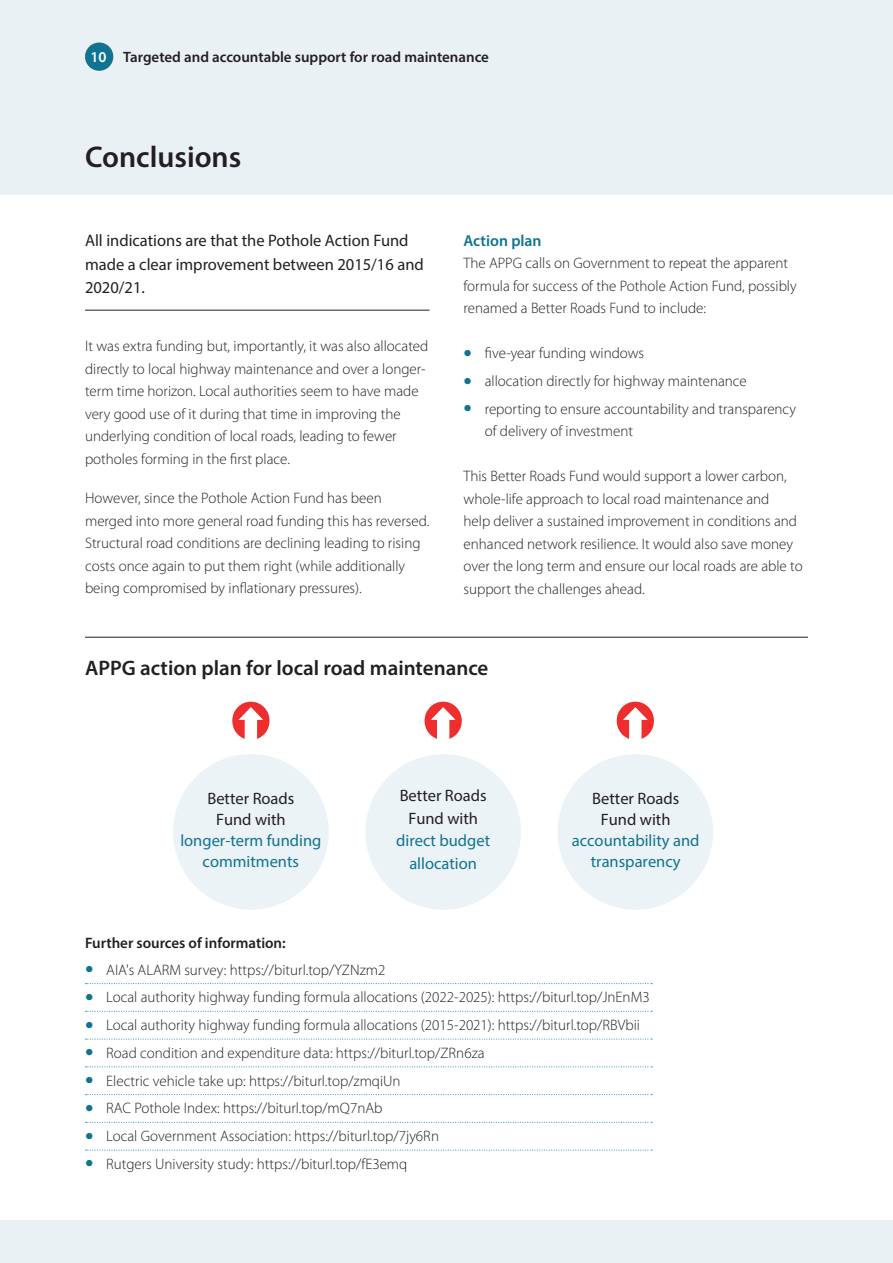
<style>
.page{position:relative;width:893px;height:1263px;background:#fff}
.page>*{position:absolute;margin:0;border:0;box-sizing:border-box;transform-origin:0 0}
.t1{font:600 30px "Myriad Pro";color:#231f20}
.t2{font:600 21px "Myriad Pro";color:#231f20}
.t3{font:16.65px/23.2px "Myriad Pro";color:#231f20}
.t4{font:16.5px/21px "Myriad Pro";color:#107391;text-align:center}
.t5{font:16.5px/21px "Myriad Pro";color:#231f20;text-align:center}
.t6{font:600 15.9px "Myriad Pro";color:#107391}
.t7{font:300 15.15px/22.5px "Myriad Pro";color:#231f20}
.t8{font:600 15.15px "Myriad Pro";color:#231f20}
.t9{font:600 15px "Myriad Pro";color:#231f20}
.s1{color:#fff}
.s2{font-weight:400;font-size:30.3px;color:#107391}
</style>
<div class="page">
<div style="left:0;top:0;width:893px;height:195px;background:#eaf1f5"></div>
<hr style="left:892px;top:0;width:1px;height:1263px;background:#107391">
<div style="left:0;top:1220px;width:893px;height:43px;background:#eaf1f5"></div>
<div style="left:85px;top:43px;width:28px;height:28px;background:#107391;border-radius:50%"></div>
<hr style="left:85px;top:310px;width:344px;height:1px;background:#231f20">
<svg style="left:86px;top:983px;width:566px;height:1px"></svg>
<svg style="left:86px;top:1011px;width:566px;height:1px"></svg>
<svg style="left:86px;top:1038px;width:566px;height:2px"></svg>
<svg style="left:86px;top:1066px;width:566px;height:1px"></svg>
<svg style="left:86px;top:1094px;width:566px;height:1px"></svg>
<svg style="left:86px;top:1122px;width:566px;height:1px"></svg>
<svg style="left:86px;top:1149px;width:566px;height:2px"></svg>
<div style="left:173px;top:754px;width:156px;height:156px;background:#ebf3f7;border-radius:50%"></div>
<div style="left:365px;top:754px;width:156px;height:156px;background:#ebf3f7;border-radius:50%"></div>
<div style="left:557px;top:754px;width:156px;height:156px;background:#ebf3f7;border-radius:50%"></div>
<svg style="left:232px;top:702px;width:37px;height:37px"></svg>
<svg style="left:617px;top:702px;width:37px;height:37px"></svg>
<svg style="left:425px;top:702px;width:37px;height:37px"></svg>
<hr style="left:85px;top:637px;width:723px;height:1px;background:#231f20">
<p class="t9" style="left:90px;top:47px;width:400px"><span class="s1">10</span> Targeted and accountable support for road maintenance</p>
<h1 class="t1" style="left:85px;top:138px;width:158px">Conclusions</h1>
<p class="t3" style="left:85px;top:229px;width:340px">All indications are that the Pothole Action Fund made a clear improvement between 2015/16 and<br>2020/21.</p>
<p class="t7" style="left:85px;top:335px;width:345px">It was extra funding but, importantly, it was also allocated directly to local highway maintenance and over a longer&shy;term time horizon. Local authorities seem to have made very good use of it during that time in improving the underlying condition of local roads, leading to fewer potholes forming in the first place.</p>
<p class="t7" style="left:85px;top:487px;width:346px">However, since the Pothole Action Fund has been merged into more general road funding this has reversed.<br>Structural road conditions are declining leading to rising costs once again to put them right (while additionally being compromised by inflationary pressures).</p>
<p class="t6" style="left:463px;top:230px;width:80px">Action plan</p>
<p class="t7" style="left:463px;top:252px;width:335px">The APPG calls on Government to repeat the apparent formula for success of the Pothole Action Fund, possibly renamed a Better Roads Fund to include:</p>
<p class="t7" style="left:463px;top:342px;width:182px"><span class="s2">•</span> five-year funding windows</p>
<p class="t7" style="left:463px;top:370px;width:285px"><span class="s2">•</span> allocation directly for highway maintenance</p>
<p class="t7" style="left:485px;top:397px;width:313px;text-indent:-21px"><span class="s2">•</span> reporting to ensure accountability and transparency of delivery of investment</p>
<p class="t7" style="left:463px;top:465px;width:341px">This Better Roads Fund would support a lower carbon, whole-life approach to local road maintenance and<br>help deliver a sustained improvement in conditions and enhanced network resilience. It would also save money over the long term and ensure our local roads are able to support the challenges ahead.</p>
<h2 class="t2" style="left:85px;top:654px;width:405px">APPG action plan for local road maintenance</h2>
<p class="t5" style="left:207px;top:787px;width:89px">Better Roads<br>Fund with</p>
<p class="t4" style="left:180px;top:829px;width:143px">longer-term funding commitments</p>
<p class="t5" style="left:400px;top:784px;width:89px;line-height:22.5px">Better Roads<br>Fund with</p>
<p class="t4" style="left:396px;top:829px;width:95px;line-height:22.5px">direct budget allocation</p>
<p class="t5" style="left:592px;top:787px;width:89px">Better Roads<br>Fund with</p>
<p class="t4" style="left:572px;top:829px;width:129px">accountability and transparency</p>
<p class="t8" style="left:85px;top:933px;width:202px">Further sources of information:</p>
<p class="t7" style="left:85px;top:958px;width:302px"><span class="s2">•</span> AIA's ALARM survey: https://biturl.top/YZNzm2</p>
<p class="t7" style="left:85px;top:986px;width:566px"><span class="s2">•</span> Local authority highway funding formula allocations (2022-2025): https://biturl.top/JnEnM3</p>
<p class="t7" style="left:85px;top:1013px;width:556px"><span class="s2">•</span> Local authority highway funding formula allocations (2015-2021): https://biturl.top/RBVbii</p>
<p class="t7" style="left:85px;top:1041px;width:401px"><span class="s2">•</span> Road condition and expenditure data: https://biturl.top/ZRn6za</p>
<p class="t7" style="left:85px;top:1069px;width:317px"><span class="s2">•</span> Electric vehicle take up: https://biturl.top/zmqiUn</p>
<p class="t7" style="left:85px;top:1097px;width:299px"><span class="s2">•</span> RAC Pothole Index: https://biturl.top/mQ7nAb</p>
<p class="t7" style="left:85px;top:1124px;width:355px"><span class="s2">•</span> Local Government Association: https://biturl.top/7jy6Rn</p>
<p class="t7" style="left:85px;top:1152px;width:324px"><span class="s2">•</span> Rutgers University study: https://biturl.top/fE3emq</p>
</div>
